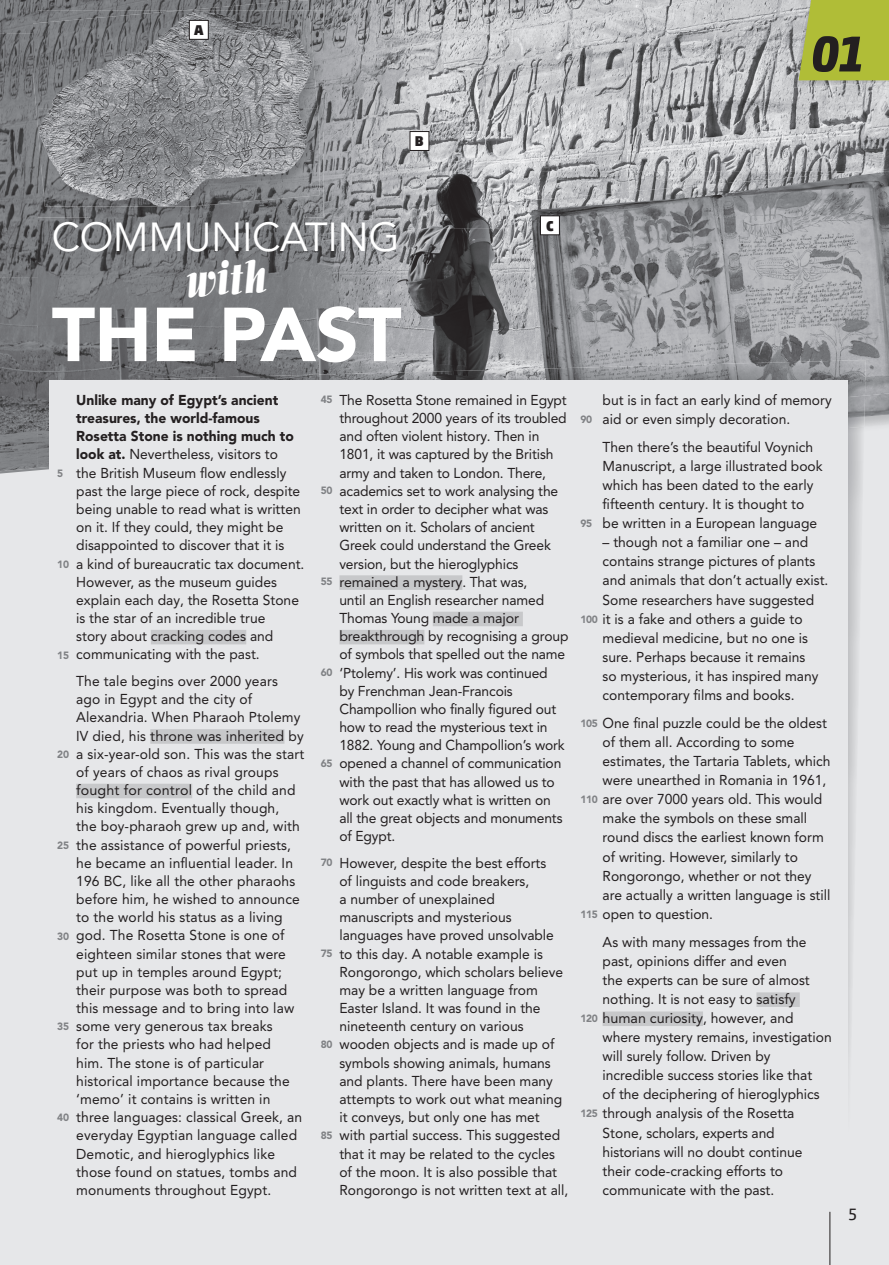
<style>
.page{position:relative;width:889px;height:1265px;background:#fff}
.page>*{position:absolute;margin:0;border:0;box-sizing:border-box;transform-origin:0 0}
.t1{font:900 75.6px "Avenir LT Pro";letter-spacing:-.01em;color:#fff}
.t2{font:italic 700 51.15px "Akko Pro";color:#231f20}
.t3{font:46.65px "Allegro BT";color:#fff}
.t4{font:40.2px "Avenir LT Pro";letter-spacing:-.01em;color:#fff}
.t5{font:16.5px "Akko Pro";color:#231f20}
.t6{font:14.25px/18.1px "Avenir LT Pro";color:#231f20}
.t7{font:900 14.25px "Akko Pro";color:#231f20}
.t8{font:900 10.5px "Avenir LT Pro";letter-spacing:-.03em;color:#808285}
.s1{font-weight:900}
</style>
<div class="page">
<div style="left:0;top:0;width:888px;height:1265px;background:#e6e7e9"></div>
<img style="left:486px;top:0;width:402px;height:369px">
<svg style="left:0;top:468px;width:49px;height:6px"></svg>
<img style="left:0;top:0;width:486px;height:33px">
<img style="left:0;top:33px;width:38px;height:439px">
<img style="left:323px;top:33px;width:172px;height:98px">
<img style="left:38px;top:218px;width:53px;height:250px">
<img style="left:303px;top:131px;width:200px;height:97px">
<img style="left:91px;top:218px;width:212px;height:157px">
<img style="left:303px;top:228px;width:209px;height:98px">
<img style="left:303px;top:326px;width:213px;height:49px">
<img style="left:91px;top:375px;width:108px;height:5px">
<img style="left:529px;top:171px;width:266px;height:1px">
<img style="left:795px;top:171px;width:53px;height:1px">
<img style="left:529px;top:306px;width:4px;height:63px">
<img style="left:523px;top:200px;width:6px;height:71px">
<img style="left:863px;top:168px;width:25px;height:3px">
<img style="left:864px;top:396px;width:24px;height:31px">
<img style="left:533px;top:306px;width:155px;height:63px">
<img style="left:688px;top:306px;width:160px;height:56px">
<img style="left:848px;top:171px;width:40px;height:225px">
<img style="left:529px;top:172px;width:319px;height:134px">
<div style="left:540px;top:216px;width:19px;height:19px;background:#fff"></div>
<div style="left:540px;top:215px;width:19px;height:20px;border:1px solid #231f20"></div>
<img style="left:521px;top:369px;width:17px;height:11px">
<img style="left:92px;top:378px;width:107px;height:2px">
<img style="left:199px;top:375px;width:107px;height:5px">
<img style="left:306px;top:372px;width:107px;height:8px">
<img style="left:413px;top:369px;width:108px;height:11px">
<img style="left:538px;top:362px;width:233px;height:18px">
<img style="left:771px;top:360px;width:94px;height:44px">
<div style="left:49px;top:381px;width:798px;height:829px;background:#e6e7e9"></div>
<div style="left:151px;top:630px;width:95px;height:14px;background:#c7c8ca"></div>
<div style="left:150px;top:729px;width:134px;height:15px;background:#c7c8ca"></div>
<div style="left:76px;top:784px;width:116px;height:14px;background:#c7c8ca"></div>
<div style="left:339px;top:575px;width:123px;height:15px;background:#c7c8ca"></div>
<div style="left:432px;top:612px;width:90px;height:14px;background:#c7c8ca"></div>
<div style="left:339px;top:630px;width:85px;height:14px;background:#c7c8ca"></div>
<div style="left:756px;top:992px;width:43px;height:15px;background:#c7c8ca"></div>
<div style="left:602px;top:1011px;width:100px;height:15px;background:#c7c8ca"></div>
<img style="left:276px;top:10px;width:47px;height:208px">
<img style="left:38px;top:207px;width:47px;height:11px">
<img style="left:85px;top:207px;width:191px;height:11px">
<img style="left:33px;top:23px;width:5px;height:107px">
<img style="left:184px;top:0;width:125px;height:10px">
<img style="left:38px;top:108px;width:281px;height:99px">
<img style="left:38px;top:10px;width:279px;height:99px">
<div style="left:410px;top:132px;width:19px;height:18px;background:#fff"></div>
<div style="left:409px;top:131px;width:20px;height:20px;border:1px solid #231f20"></div>
<div style="left:189px;top:20px;width:19px;height:19px;background:#fff"></div>
<div style="left:189px;top:20px;width:19px;height:20px;border:1px solid #231f20"></div>
<hr style="left:829px;top:1212px;width:1px;height:53px;background:#231f20">
<img style="left:789px;top:0;width:99px;height:88px">
<svg style="left:798px;top:0;width:91px;height:80px;background:#b0bc41"></svg>
<p class="t7" style="left:194px;top:21px;width:11px">A</p>
<p class="t7" style="left:415px;top:133px;width:10px">B</p>
<h2 class="t2" style="left:810px;top:22px;width:57px">01</h2>
<h3 class="t4" style="left:52px;top:213px;width:349px">COMMUNICATING</h3>
<h3 class="t3" style="left:183px;top:254px;width:83px;rotate:-4deg">with</h3>
<h1 class="t1" style="left:52px;top:289px;width:351px">THE PAST</h1>
<p class="t7" style="left:546px;top:217px;width:9px">C</p>
<p class="t6" style="left:76px;top:391px;width:229px"><span class="s1">Unlike many of Egypt’s ancient treasures, the world-famous Rosetta Stone is nothing much to look at.</span> Nevertheless, visitors to<br>the British Museum flow endlessly past the large piece of rock, despite being unable to read what is written on it. If they could, they might be disappointed to discover that it is<br>a kind of bureaucratic tax document.<br>However, as the museum guides explain each day, the Rosetta Stone is the star of an incredible true<br>story about cracking codes and communicating with the past.</p>
<p class="t6" style="left:76px;top:672px;width:229px">The tale begins over 2000 years ago in Egypt and the city of<br>Alexandria. When Pharaoh Ptolemy<br>IV died, his throne was inherited by a six-year-old son. This was the start of years of chaos as rival groups fought for control of the child and his kingdom. Eventually though,<br>the boy-pharaoh grew up and, with the assistance of powerful priests, he became an influential leader. In<br>196 BC, like all the other pharaohs before him, he wished to announce to the world his status as a living god. The Rosetta Stone is one of eighteen similar stones that were put up in temples around Egypt; their purpose was both to spread this message and to bring into law some very generous tax breaks<br>for the priests who had helped<br>him. The stone is of particular historical importance because the ‘memo’ it contains is written in three languages: classical Greek, an everyday Egyptian language called<br>Demotic, and hieroglyphics like those found on statues, tombs and monuments throughout Egypt.</p>
<p class="t8" style="left:57px;top:467px;width:8px">5</p>
<p class="t8" style="left:57px;top:558px;width:14px">10</p>
<p class="t8" style="left:57px;top:648px;width:13px">15</p>
<p class="t8" style="left:57px;top:748px;width:13px">20</p>
<p class="t8" style="left:57px;top:839px;width:13px">25</p>
<p class="t8" style="left:57px;top:929px;width:13px">30</p>
<p class="t8" style="left:57px;top:1020px;width:13px">35</p>
<p class="t8" style="left:57px;top:1111px;width:13px">40</p>
<p class="t6" style="left:339px;top:391px;width:230px">The Rosetta Stone remained in Egypt throughout 2000 years of its troubled and often violent history. Then in<br>1801, it was captured by the British army and taken to London. There, academics set to work analysing the text in order to decipher what was written on it. Scholars of ancient<br>Greek could understand the Greek version, but the hieroglyphics remained a mystery. That was,<br>until an English researcher named<br>Thomas Young made a major breakthrough by recognising a group of symbols that spelled out the name ‘Ptolemy’. His work was continued<br>by Frenchman Jean-Francois<br>Champollion who finally figured out how to read the mysterious text in<br>1882. Young and Champollion’s work opened a channel of communication with the past that has allowed us to work out exactly what is written on<br>all the great objects and monuments of Egypt.</p>
<p class="t6" style="left:339px;top:853px;width:230px">However, despite the best efforts<br>of linguists and code breakers,<br>a number of unexplained manuscripts and mysterious languages have proved unsolvable to this day. A notable example is<br>Rongorongo, which scholars believe may be a written language from<br>Easter Island. It was found in the nineteenth century on various wooden objects and is made up of symbols showing animals, humans and plants. There have been many attempts to work out what meaning it conveys, but only one has met with partial success. This suggested that it may be related to the cycles of the moon. It is also possible that<br>Rongorongo is not written text at all,</p>
<p class="t8" style="left:321px;top:393px;width:13px">45</p>
<p class="t8" style="left:321px;top:484px;width:13px">50</p>
<p class="t8" style="left:321px;top:575px;width:13px">55</p>
<p class="t8" style="left:321px;top:666px;width:13px">60</p>
<p class="t8" style="left:321px;top:756px;width:13px">65</p>
<p class="t8" style="left:321px;top:856px;width:13px">70</p>
<p class="t8" style="left:321px;top:947px;width:13px">75</p>
<p class="t8" style="left:321px;top:1037px;width:13px">80</p>
<p class="t8" style="left:321px;top:1128px;width:13px">85</p>
<p class="t6" style="left:602px;top:390px;width:230px;line-height:19px">but is in fact an early kind of memory aid or even simply decoration.</p>
<p class="t6" style="left:602px;top:437px;width:221px;line-height:19px">Then there’s the beautiful Voynich Manuscript, a large illustrated book which has been dated to the early fifteenth century. It is thought to be written in a European language</p>
<p class="t6" style="left:602px;top:533px;width:227px;line-height:19px">– though not a familiar one – and contains strange pictures of plants and animals that don’t actually exist.<br>Some researchers have suggested<br>it is a fake and others a guide to medieval medicine, but no one is sure. Perhaps because it remains<br>so mysterious, it has inspired many contemporary films and books.</p>
<p class="t6" style="left:602px;top:713px;width:229px;line-height:19px">One final puzzle could be the oldest of them all. According to some estimates, the Tartaria Tablets, which were unearthed in Romania in 1961, are over 7000 years old. This would make the symbols on these small round discs the earliest known form of writing. However, similarly to Rongorongo, whether or not they are actually a written language is still open to question.</p>
<p class="t6" style="left:602px;top:932px;width:230px;line-height:19px">As with many messages from the past, opinions differ and even<br>the experts can be sure of almost nothing. It is not easy to satisfy human curiosity, however, and where mystery remains, investigation will surely follow. Driven by incredible success stories like that<br>of the deciphering of hieroglyphics through analysis of the Rosetta<br>Stone, scholars, experts and historians will no doubt continue their code-cracking efforts to communicate with the past.</p>
<p class="t8" style="left:580px;top:413px;width:13px">90</p>
<p class="t8" style="left:580px;top:517px;width:13px">95</p>
<p class="t8" style="left:580px;top:612px;width:19px">100</p>
<p class="t8" style="left:580px;top:716px;width:19px">105</p>
<p class="t8" style="left:580px;top:793px;width:19px">110</p>
<p class="t8" style="left:580px;top:907px;width:19px">115</p>
<p class="t8" style="left:580px;top:1011px;width:19px">120</p>
<p class="t8" style="left:580px;top:1107px;width:19px">125</p>
<p class="t5" style="left:848px;top:1204px;width:11px">5</p>
</div>
